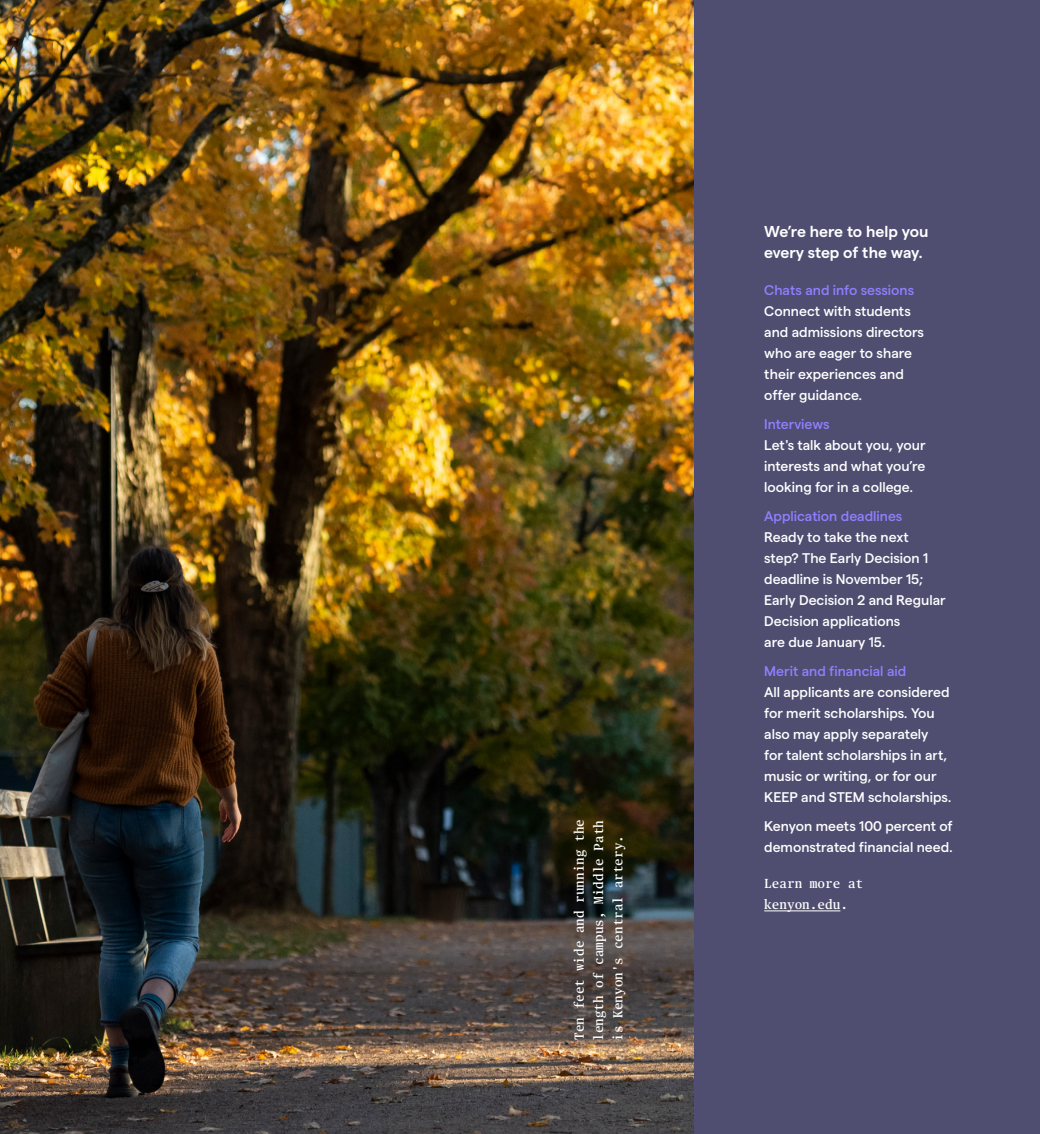
<style>
.page{position:relative;width:1040px;height:1134px;background:#fff}
.page>*{position:absolute;margin:0;border:0;box-sizing:border-box;transform-origin:0 0}
.t1{font:600 15.75px/21px "Matter";letter-spacing:-.005em;color:#fff}
.t2{font:500 14px/21px "Matter";color:#fff}
.t3{font:500 14px "Matter";color:#8f80ff}
.t4{font:13.12px/19.2px "Publico Text Mono Roman No 2";color:#fff;text-align:justify}
</style>
<div class="page">
<div style="left:693px;top:0;width:347px;height:1134px;background:#4f4e71"></div>
<img style="left:0;top:0;width:693px;height:1134px">
<hr style="left:764px;top:910px;width:76px;height:1px;background:#fff">
<p class="t4" style="left:569px;top:1041px;width:223px;rotate:-90deg">Ten feet wide and running the length of campus, Middle Path is Kenyon's central artery.</p>
<p class="t1" style="left:764px;top:220px;width:166px">We’re here to help you every step of the way.</p>
<p class="t3" style="left:764px;top:280px;width:151px">Chats and info sessions</p>
<p class="t2" style="left:764px;top:300px;width:161px">Connect with students and admissions directors who are eager to share their experiences and offer guidance.</p>
<p class="t3" style="left:764px;top:414px;width:67px">Interviews</p>
<p class="t2" style="left:764px;top:433px;width:163px;text-align:justify">Let's talk about you, your interests and what you’re looking for in a college.</p>
<p class="t3" style="left:764px;top:506px;width:140px">Application deadlines</p>
<p class="t2" style="left:764px;top:525px;width:183px">Ready to take the next step? The Early Decision 1 deadline is November 15;<br>Early Decision 2 and Regular<br>Decision applications<br>are due January 15.</p>
<p class="t3" style="left:764px;top:661px;width:144px">Merit and financial aid</p>
<p class="t2" style="left:764px;top:680px;width:189px">All applicants are considered for merit scholarships. You also may apply separately<br>for talent scholarships in art, music or writing, or for our<br>KEEP and STEM scholarships.</p>
<p class="t2" style="left:764px;top:814px;width:190px">Kenyon meets 100 percent of demonstrated financial need.</p>
<p class="t4" style="left:764px;top:872px;width:100px;line-height:21px">Learn more at kenyon.edu.</p>
</div>
